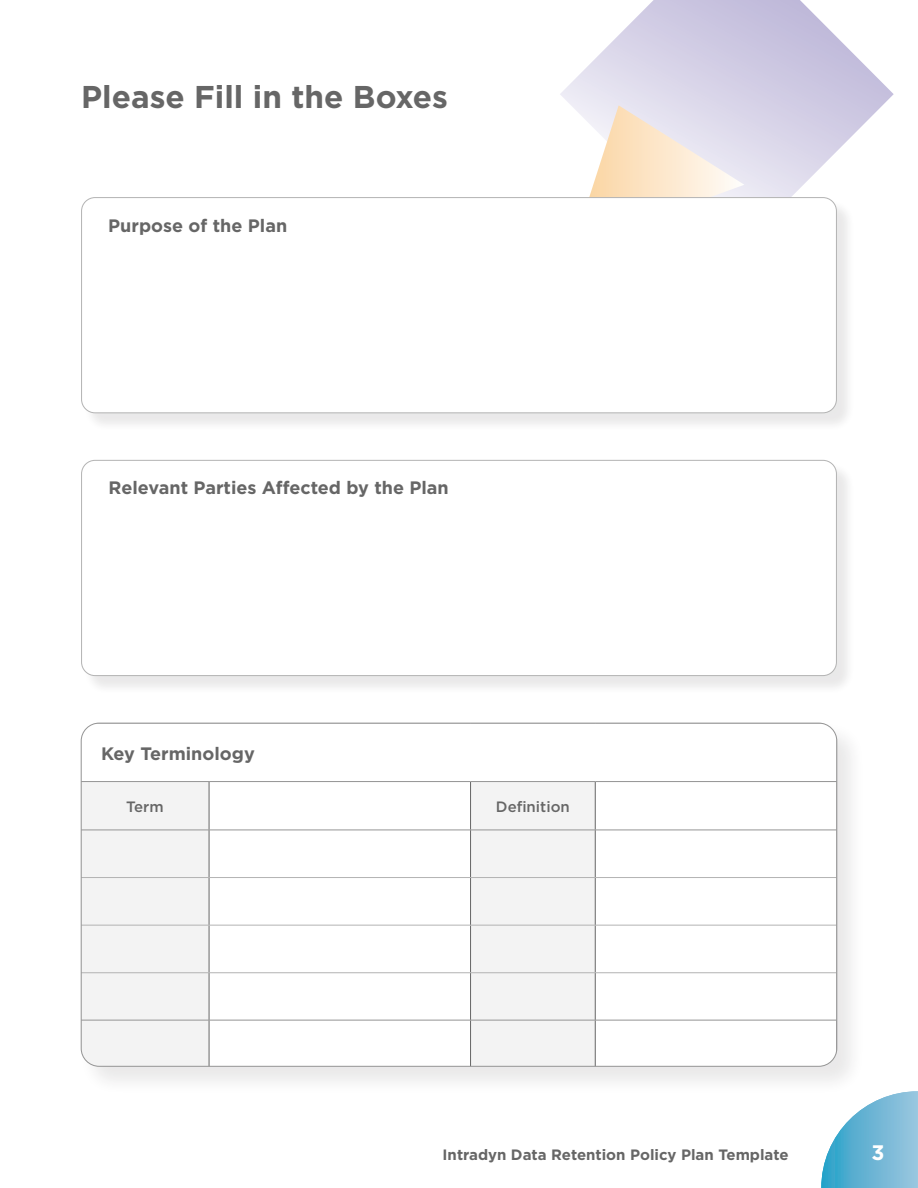
<style>
.page{position:relative;width:918px;height:1188px;background:#fff}
.page>*{position:absolute;margin:0;border:0;box-sizing:border-box;transform-origin:0 0}
.t1{font:700 31.5px "Gotham";color:#666}
.t2{font:700 21px "Gotham";color:#fff}
.t3{font:700 18px "Gotham";color:#666}
.t4{font:700 15px "Gotham";color:#666}
.t5{font:500 15px "Gotham";color:#666}
</style>
<div class="page">
<svg style="left:560px;top:0;width:334px;height:198px"></svg>
<svg style="left:573px;top:105px;width:171px;height:92px"></svg>
<div style="left:83px;top:199px;width:773px;height:233px;background:#231f20;opacity:.1"></div>
<div style="left:82px;top:198px;width:754px;height:215px;background:#fff;border-radius:14px"></div>
<div style="left:81px;top:197px;width:756px;height:216px;border:1px solid #b3b3b3;border-radius:14px"></div>
<div style="left:83px;top:462px;width:773px;height:232px;background:#231f20;opacity:.1"></div>
<div style="left:82px;top:460px;width:754px;height:216px;background:#fff;border-radius:14px"></div>
<div style="left:81px;top:460px;width:756px;height:216px;border:1px solid #b3b3b3;border-radius:14px"></div>
<svg style="left:821px;top:1091px;width:97px;height:97px"></svg>
<div style="left:79px;top:721px;width:787px;height:374px;background:#f5f5f5"></div>
<div style="left:81px;top:723px;width:756px;height:343px;background:#fff;border-radius:18px"></div>
<div style="left:81px;top:723px;width:756px;height:59px;background:#fff"></div>
<svg style="left:81px;top:782px;width:514px;height:283px"></svg>
<hr style="left:209px;top:782px;width:1px;height:48px;background:#666">
<hr style="left:470px;top:782px;width:1px;height:48px;background:#666">
<hr style="left:595px;top:782px;width:1px;height:48px;background:#666">
<hr style="left:209px;top:830px;width:1px;height:47px;background:#666">
<hr style="left:470px;top:830px;width:1px;height:47px;background:#666">
<hr style="left:595px;top:830px;width:1px;height:47px;background:#666">
<hr style="left:209px;top:878px;width:1px;height:47px;background:#666">
<hr style="left:470px;top:878px;width:1px;height:47px;background:#666">
<hr style="left:595px;top:878px;width:1px;height:47px;background:#666">
<hr style="left:209px;top:925px;width:1px;height:48px;background:#666">
<hr style="left:470px;top:925px;width:1px;height:48px;background:#666">
<hr style="left:595px;top:925px;width:1px;height:48px;background:#666">
<hr style="left:209px;top:973px;width:1px;height:47px;background:#666">
<hr style="left:470px;top:973px;width:1px;height:47px;background:#666">
<hr style="left:595px;top:973px;width:1px;height:47px;background:#666">
<hr style="left:209px;top:1020px;width:1px;height:46px;background:#666">
<hr style="left:470px;top:1020px;width:1px;height:46px;background:#666">
<hr style="left:595px;top:1020px;width:1px;height:46px;background:#666">
<hr style="left:837px;top:1020px;width:1px;height:46px;background:#666">
<hr style="left:81px;top:877px;width:128px;height:1px;background:#b3b3b3">
<hr style="left:209px;top:877px;width:262px;height:1px;background:#b3b3b3">
<hr style="left:471px;top:877px;width:124px;height:1px;background:#b3b3b3">
<hr style="left:595px;top:877px;width:242px;height:1px;background:#b3b3b3">
<hr style="left:81px;top:925px;width:128px;height:1px;background:#b3b3b3">
<hr style="left:209px;top:925px;width:262px;height:1px;background:#b3b3b3">
<hr style="left:471px;top:925px;width:124px;height:1px;background:#b3b3b3">
<hr style="left:595px;top:925px;width:242px;height:1px;background:#b3b3b3">
<hr style="left:81px;top:972px;width:128px;height:1px;background:#b3b3b3">
<hr style="left:209px;top:972px;width:262px;height:1px;background:#b3b3b3">
<hr style="left:471px;top:972px;width:124px;height:1px;background:#b3b3b3">
<hr style="left:595px;top:972px;width:242px;height:1px;background:#b3b3b3">
<hr style="left:81px;top:723px;width:128px;height:1px;background:#b3b3b3">
<hr style="left:595px;top:723px;width:242px;height:1px;background:#b3b3b3">
<hr style="left:837px;top:723px;width:1px;height:58px;background:#b3b3b3">
<hr style="left:81px;top:830px;width:128px;height:1px;background:#949494">
<hr style="left:209px;top:830px;width:262px;height:1px;background:#949494">
<hr style="left:471px;top:830px;width:124px;height:1px;background:#949494">
<hr style="left:595px;top:830px;width:242px;height:1px;background:#949494">
<hr style="left:81px;top:781px;width:128px;height:1px;background:#949494">
<hr style="left:209px;top:781px;width:262px;height:1px;background:#949494">
<hr style="left:471px;top:781px;width:124px;height:1px;background:#949494">
<hr style="left:595px;top:781px;width:242px;height:1px;background:#949494">
<hr style="left:837px;top:782px;width:1px;height:48px;background:#949494">
<hr style="left:837px;top:830px;width:1px;height:48px;background:#949494">
<hr style="left:837px;top:878px;width:1px;height:47px;background:#949494">
<hr style="left:837px;top:925px;width:1px;height:48px;background:#949494">
<hr style="left:837px;top:973px;width:1px;height:47px;background:#949494">
<hr style="left:81px;top:1020px;width:128px;height:1px;background:#949494">
<hr style="left:209px;top:1020px;width:262px;height:1px;background:#949494">
<hr style="left:471px;top:1020px;width:124px;height:1px;background:#949494">
<hr style="left:595px;top:1020px;width:242px;height:1px;background:#949494">
<p class="t1" style="left:81px;top:79px;width:368px">Please Fill in the Boxes</p>
<p class="t3" style="left:108px;top:215px;width:181px">Purpose of the Plan</p>
<p class="t3" style="left:109px;top:478px;width:342px">Relevant Parties Affected by the Plan</p>
<p class="t3" style="left:101px;top:743px;width:155px">Key Terminology</p>
<p class="t5" style="left:126px;top:797px;width:39px">Term</p>
<p class="t5" style="left:496px;top:797px;width:75px">Definition</p>
<p class="t4" style="left:443px;top:1146px;width:347px">Intradyn Data Retention Policy Plan Template</p>
<p class="t2" style="left:872px;top:1141px;width:15px">3</p>
</div>
